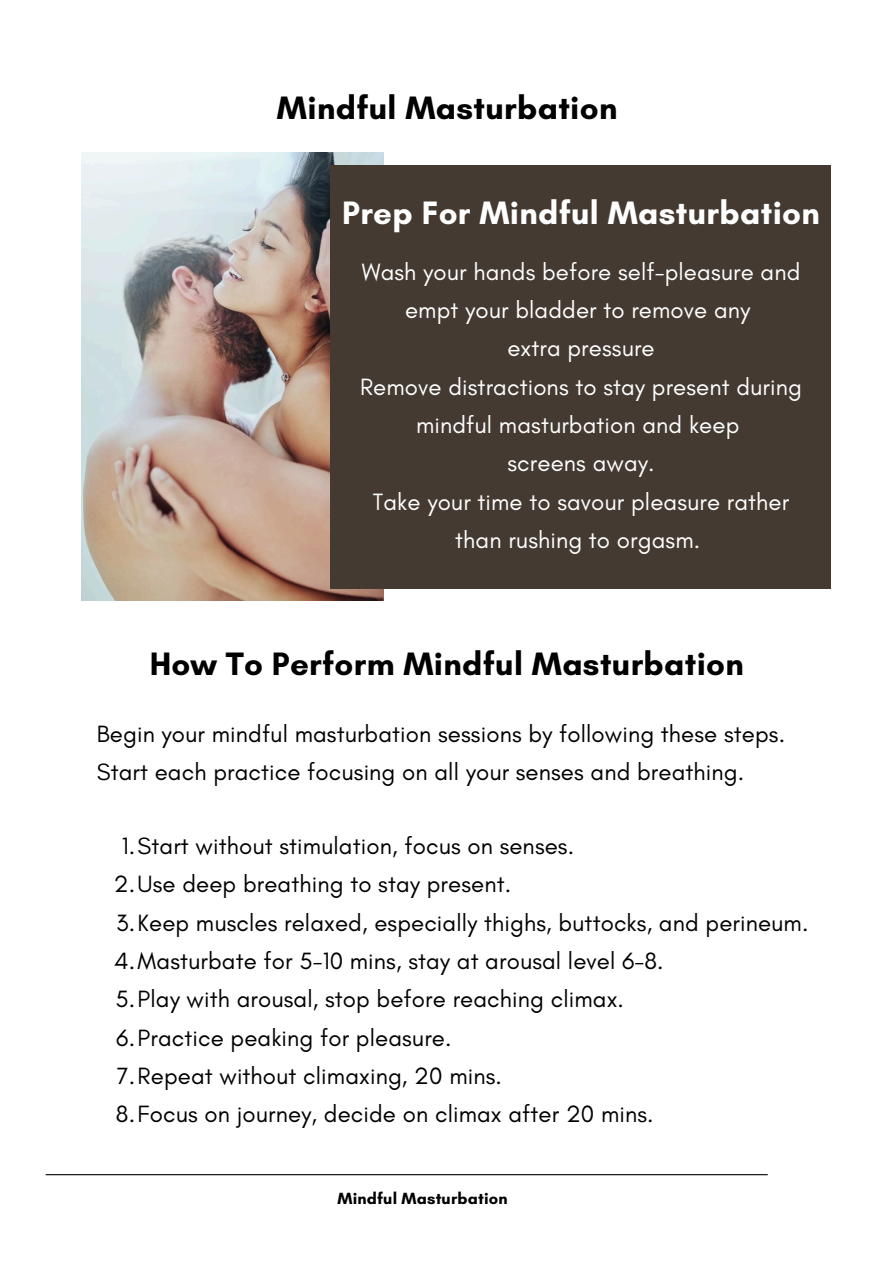
<style>
.page{position:relative;width:894px;height:1264px;background:#fff}
.page>*{position:absolute;margin:0;border:0;box-sizing:border-box;transform-origin:0 0}
.t1{font:700 33px "Glacial Indifference";letter-spacing:.01em;color:#000}
.t2{font:700 33px "Glacial Indifference";letter-spacing:.01em;color:#fff}
.t3{font:24px/38.2px "Glacial Indifference";letter-spacing:.005em;color:#000}
.t4{font:24px/38.2px "Glacial Indifference";letter-spacing:.005em;color:#fff;text-align:center}
.t5{font:700 16.5px "Glacial Indifference";letter-spacing:.01em;color:#000}
</style>
<div class="page">
<img style="left:81px;top:152px;width:302px;height:448px">
<div style="left:330px;top:165px;width:501px;height:423px;background:#443a31"></div>
<hr style="left:46px;top:1174px;width:721px;height:1px;background:#000">
<p class="t1" style="left:277px;top:88px;width:342px">Mindful Masturbation</p>
<p class="t2" style="left:342px;top:192px;width:479px">Prep For Mindful Masturbation</p>
<p class="t4" style="left:360px;top:252px;width:443px">Wash your hands before self-pleasure and empt your bladder to remove any<br>extra pressure<br>Remove distractions to stay present during mindful masturbation and keep<br>screens away.<br>Take your time to savour pleasure rather than rushing to orgasm.</p>
<p class="t1" style="left:150px;top:644px;width:595px">How To Perform Mindful Masturbation</p>
<p class="t3" style="left:97px;top:714px;width:689px">Begin your mindful masturbation sessions by following these steps.<br>Start each practice focusing on all your senses and breathing.</p>
<p class="t3" style="left:122px;top:826px;width:454px">1.Start without stimulation, focus on senses.</p>
<h1 class="t3" style="left:114px;top:864px;width:399px">2.Use deep breathing to stay present.</h1>
<h2 class="t3" style="left:116px;top:903px;width:693px">3.Keep muscles relaxed, especially thighs, buttocks, and perineum.</h2>
<h1 class="t3" style="left:114px;top:941px;width:551px">4.Masturbate for 5-10 mins, stay at arousal level 6-8.</h1>
<p class="t3" style="left:115px;top:979px;width:510px">5.Play with arousal, stop before reaching climax.</p>
<p class="t3" style="left:116px;top:1017px;width:336px">6.Practice peaking for pleasure.</p>
<p class="t3" style="left:117px;top:1056px;width:386px">7.Repeat without climaxing, 20 mins.</p>
<p class="t3" style="left:116px;top:1094px;width:539px">8.Focus on journey, decide on climax after 20 mins.</p>
<p class="t5" style="left:337px;top:1188px;width:171px">Mindful Masturbation</p>
</div>
